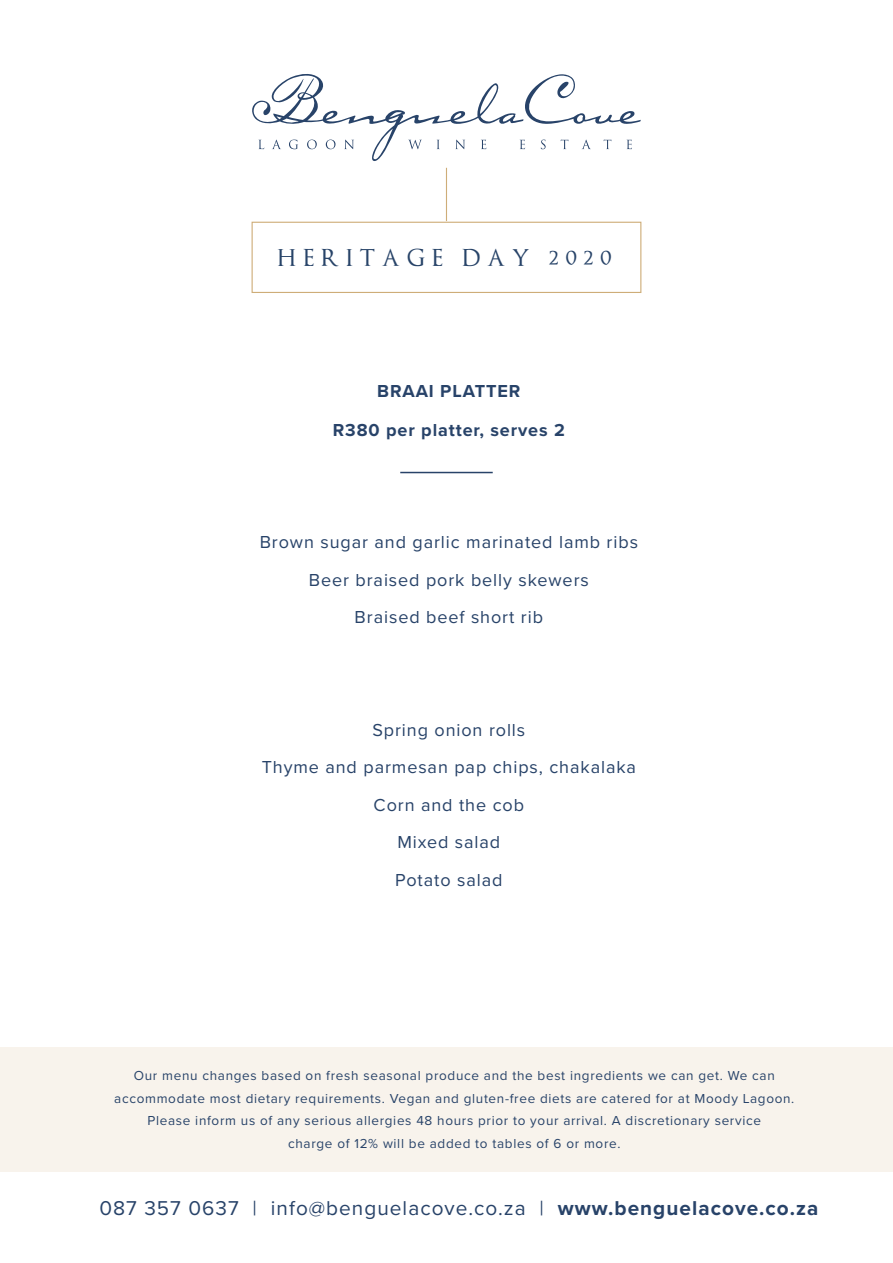
<style>
.page{position:relative;width:893px;height:1263px;background:#fff}
.page>*{position:absolute;margin:0;border:0;box-sizing:border-box;transform-origin:0 0}
.t1{font:22.95px "Optimus Princeps";letter-spacing:.3em;color:#274368}
.t2{font:20.85px "Proxima Nova";letter-spacing:.05em;color:#284369}
.t3{font:18px/37.5px "Proxima Nova";letter-spacing:.05em;color:#284369;text-align:center}
.t4{font:700 18px/39px "Proxima Nova";letter-spacing:.05em;color:#284369;text-align:center}
.t5{font:13.5px/22.5px "Proxima Nova";letter-spacing:.05em;color:#284369;text-align:center}
.s1{font-weight:700}
</style>
<div class="page">
<svg style="left:252px;top:74px;width:389px;height:87px"></svg>
<div style="left:252px;top:222px;width:389px;height:71px;border:1px solid #cead78"></div>
<hr style="left:446px;top:168px;width:1px;height:53px;background:#cead78">
<div style="left:0;top:1047px;width:893px;height:125px;background:#f8f3ec"></div>
<hr style="left:400px;top:472px;width:93px;height:1px;background:#284369">
<h1 class="t1" style="left:278px;top:246px;width:335px">HERITAGE DAY 2020</h1>
<h3 class="t4" style="left:333px;top:371px;width:234px">BRAAI PLATTER<br>R380 per platter, serves 2</h3>
<h3 class="t3" style="left:260px;top:522px;width:380px">Brown sugar and garlic marinated lamb ribs<br>Beer braised pork belly skewers<br>Braised beef short rib</h3>
<h3 class="t3" style="left:262px;top:710px;width:376px">Spring onion rolls<br>Thyme and parmesan pap chips, chakalaka<br>Corn and the cob<br>Mixed salad<br>Potato salad</h3>
<p class="t5" style="left:114px;top:1064px;width:682px">Our menu changes based on fresh seasonal produce and the best ingredients we can get. We can accommodate most dietary requirements. Vegan and gluten-free diets are catered for at Moody Lagoon.<br>Please inform us of any serious allergies 48 hours prior to your arrival. A discretionary service<br>charge of 12% will be added to tables of 6 or more.</p>
<h2 class="t2" style="left:99px;top:1192px;width:720px">087 357 0637 | info@benguelacove.co.za | <span class="s1">www.benguelacove.co.za</span></h2>
</div>
